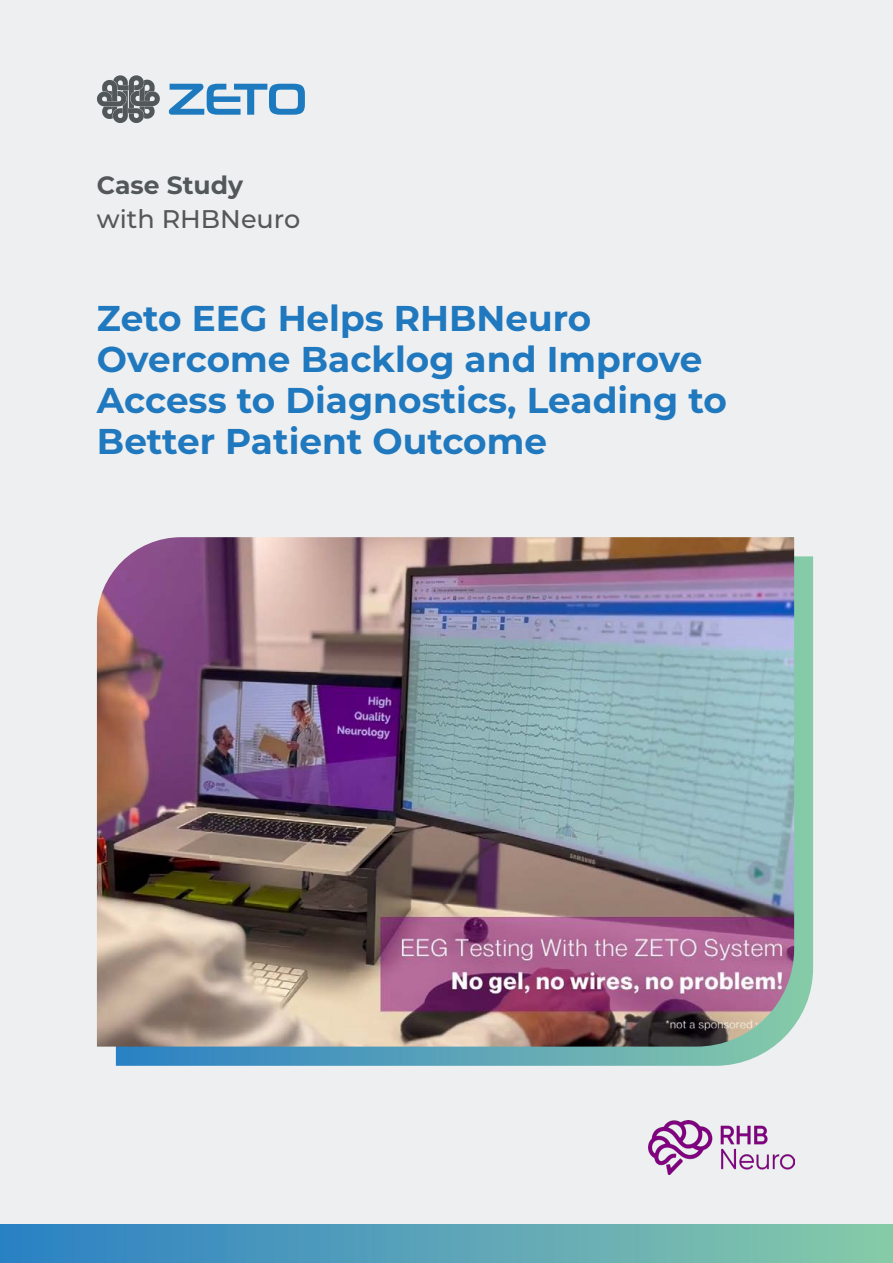
<style>
.page{position:relative;width:893px;height:1263px;background:#eeeff0}
.page>*{position:absolute;margin:0;border:0;box-sizing:border-box;transform-origin:0 0}
.t1{font:700 35.85px/41px "Montserrat";color:#2078be}
.t2{font:500 25.5px "Montserrat";color:#565759}
.t3{font:700 25.05px "Montserrat";color:#52575a}
</style>
<div class="page">
<div style="left:0;top:1224px;width:893px;height:39px;background:linear-gradient(to right,#2c80c5,#89caa9)"></div>
<svg style="left:169px;top:84px;width:136px;height:31px"></svg>
<svg style="left:97px;top:75px;width:63px;height:48px"></svg>
<svg style="left:116px;top:556px;width:697px;height:510px;background:#75b6b6"></svg>
<img style="left:97px;top:537px;width:697px;height:509px">
<img style="left:648px;top:1120px;width:146px;height:54px">
<p class="t3" style="left:97px;top:167px;width:148px">Case Study</p>
<p class="t2" style="left:97px;top:201px;width:205px">with RHBNeuro</p>
<p class="t1" style="left:97px;top:296px;width:631px">Zeto EEG Helps RHBNeuro<br>Overcome Backlog and Improve<br>Access to Diagnostics, Leading to<br>Better Patient Outcome</p>
</div>
